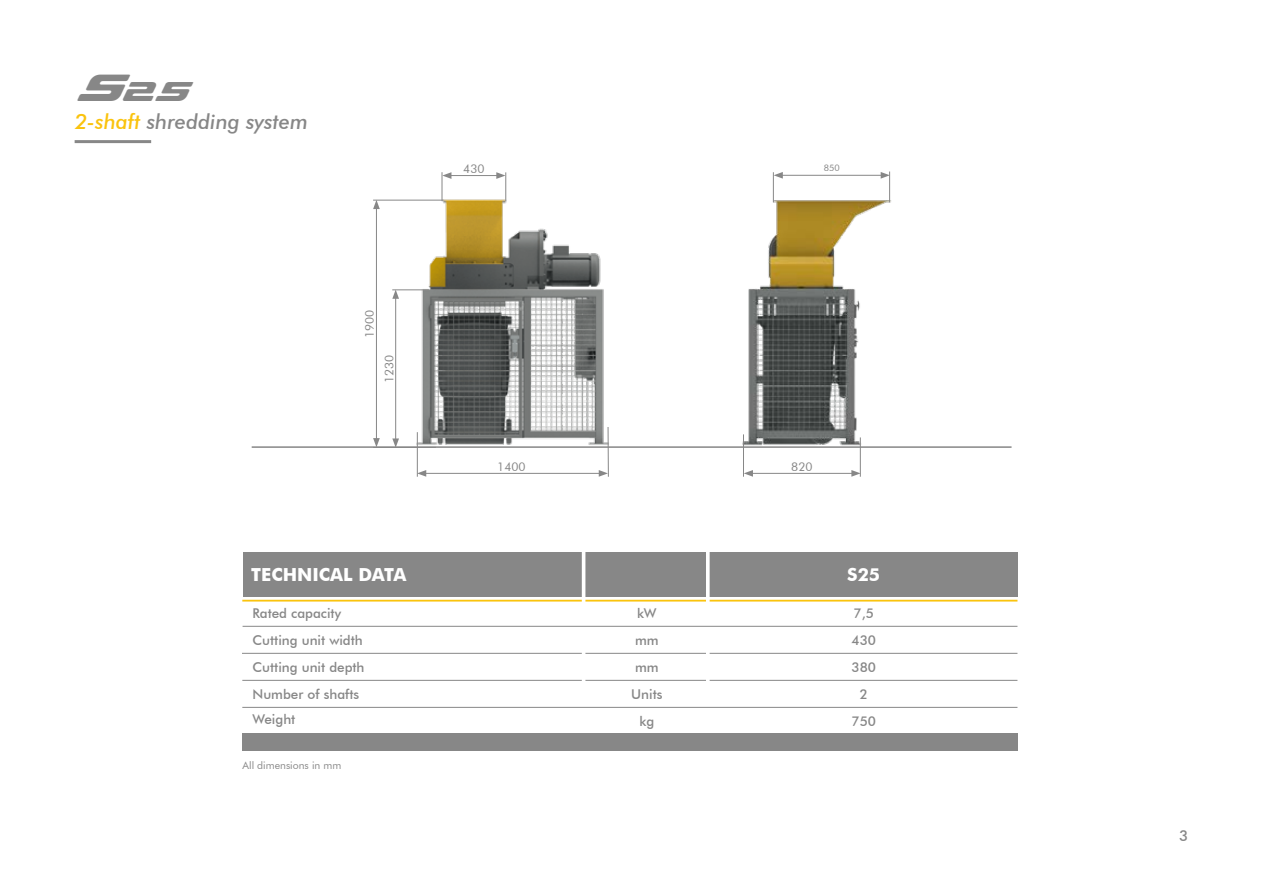
<style>
.page{position:relative;width:1263px;height:893px;background:#fff}
.page>*{position:absolute;margin:0;border:0;box-sizing:border-box;transform-origin:0 0}
.t1{font:italic 27px "Sea Dog 2001";color:#878787}
.t2{font:italic 500 21px "Futura BT";color:#878787}
.t3{font:700 18px "Futura BT";color:#fff}
.t4{font:500 15px "Futura BT";color:#878787}
.t5{font:500 13.5px/27.2px "Futura BT";color:#878787;text-align:center}
.t6{font:12px "Futura BT";color:#878787}
.t7{font:10.5px "Futura BT";color:#878787}
.t8{font:9px "Futura BT";color:#878787}
.s1{font-size:37.5px}
.s2{color:#fac30e}
</style>
<div class="page">
<hr style="left:75px;top:140px;width:76px;height:3px;background:#878787">
<img style="left:377px;top:172px;width:231px;height:305px">
<img style="left:742px;top:171px;width:149px;height:302px">
<hr style="left:424px;top:473px;width:177px;height:1px;background:#878787">
<svg style="left:418px;top:470px;width:8px;height:7px"></svg>
<svg style="left:599px;top:470px;width:9px;height:7px"></svg>
<hr style="left:750px;top:473px;width:104px;height:1px;background:#878787">
<svg style="left:744px;top:470px;width:9px;height:7px"></svg>
<svg style="left:851px;top:470px;width:9px;height:7px"></svg>
<hr style="left:449px;top:175px;width:50px;height:1px;background:#878787">
<hr style="left:780px;top:175px;width:103px;height:1px;background:#878787">
<svg style="left:881px;top:172px;width:8px;height:7px"></svg>
<svg style="left:774px;top:172px;width:9px;height:7px"></svg>
<hr style="left:376px;top:207px;width:1px;height:233px;background:#878787">
<svg style="left:373px;top:201px;width:7px;height:8px"></svg>
<svg style="left:373px;top:438px;width:7px;height:8px"></svg>
<hr style="left:395px;top:296px;width:1px;height:145px;background:#878787">
<svg style="left:392px;top:291px;width:7px;height:8px"></svg>
<svg style="left:392px;top:438px;width:7px;height:8px"></svg>
<hr style="left:417px;top:432px;width:1px;height:45px;background:#878787">
<hr style="left:743px;top:434px;width:1px;height:43px;background:#878787">
<svg style="left:496px;top:172px;width:10px;height:29px"></svg>
<hr style="left:373px;top:200px;width:70px;height:1px;background:#878787">
<hr style="left:392px;top:290px;width:37px;height:1px;background:#878787">
<hr style="left:608px;top:427px;width:1px;height:50px;background:#878787">
<hr style="left:860px;top:437px;width:1px;height:40px;background:#878787">
<svg style="left:442px;top:172px;width:9px;height:29px"></svg>
<hr style="left:773px;top:172px;width:1px;height:30px;background:#878787">
<hr style="left:889px;top:172px;width:1px;height:30px;background:#878787">
<hr style="left:252px;top:446px;width:759px;height:2px;background:#878787">
<div style="left:243px;top:553px;width:774px;height:44px;background:#878787"></div>
<hr style="left:242px;top:600px;width:775px;height:2px;background:#fac30e">
<hr style="left:242px;top:680px;width:775px;height:1px;background:#878787">
<hr style="left:242px;top:653px;width:775px;height:1px;background:#878787">
<hr style="left:582px;top:539px;width:3px;height:197px;background:#fff">
<hr style="left:706px;top:539px;width:4px;height:193px;background:#fff">
<hr style="left:242px;top:707px;width:775px;height:1px;background:#878787">
<div style="left:242px;top:733px;width:775px;height:18px;background:#878787"></div>
<hr style="left:243px;top:626px;width:774px;height:1px;background:#878787">
<h1 class="t1" style="left:75px;top:82px;width:113px"><span class="s1">S</span>25</h1>
<h2 class="t2" style="left:75px;top:109px;width:235px"><span class="s2">2-shaft</span> shredding system</h2>
<p class="t6" style="left:362px;top:338px;width:30px;rotate:-90deg">1900</p>
<p class="t6" style="left:382px;top:383px;width:30px;rotate:-90deg">1230</p>
<h3 class="t3" style="left:251px;top:564px;width:157px">TECHNICAL DATA</h3>
<p class="t5" style="left:252px;top:599px;width:114px;text-align:left">Rated capacity<br>Cutting unit width<br>Cutting unit depth<br>Number of shafts</p>
<p class="t5" style="left:252px;top:706px;width:44px">Weight</p>
<p class="t7" style="left:243px;top:759px;width:100px">All dimensions in mm</p>
<p class="t6" style="left:463px;top:162px;width:23px">430</p>
<p class="t8" style="left:824px;top:162px;width:17px">850</p>
<p class="t6" style="left:497px;top:459px;width:30px">1400</p>
<p class="t6" style="left:791px;top:459px;width:23px">820</p>
<p class="t5" style="left:631px;top:599px;width:33px">kW mm mm<br>Units kg</p>
<h3 class="t3" style="left:847px;top:564px;width:34px">S25</h3>
<p class="t5" style="left:851px;top:599px;width:26px">7,5<br>430<br>380<br>2<br>750</p>
<p class="t4" style="left:1179px;top:826px;width:11px">3</p>
</div>
